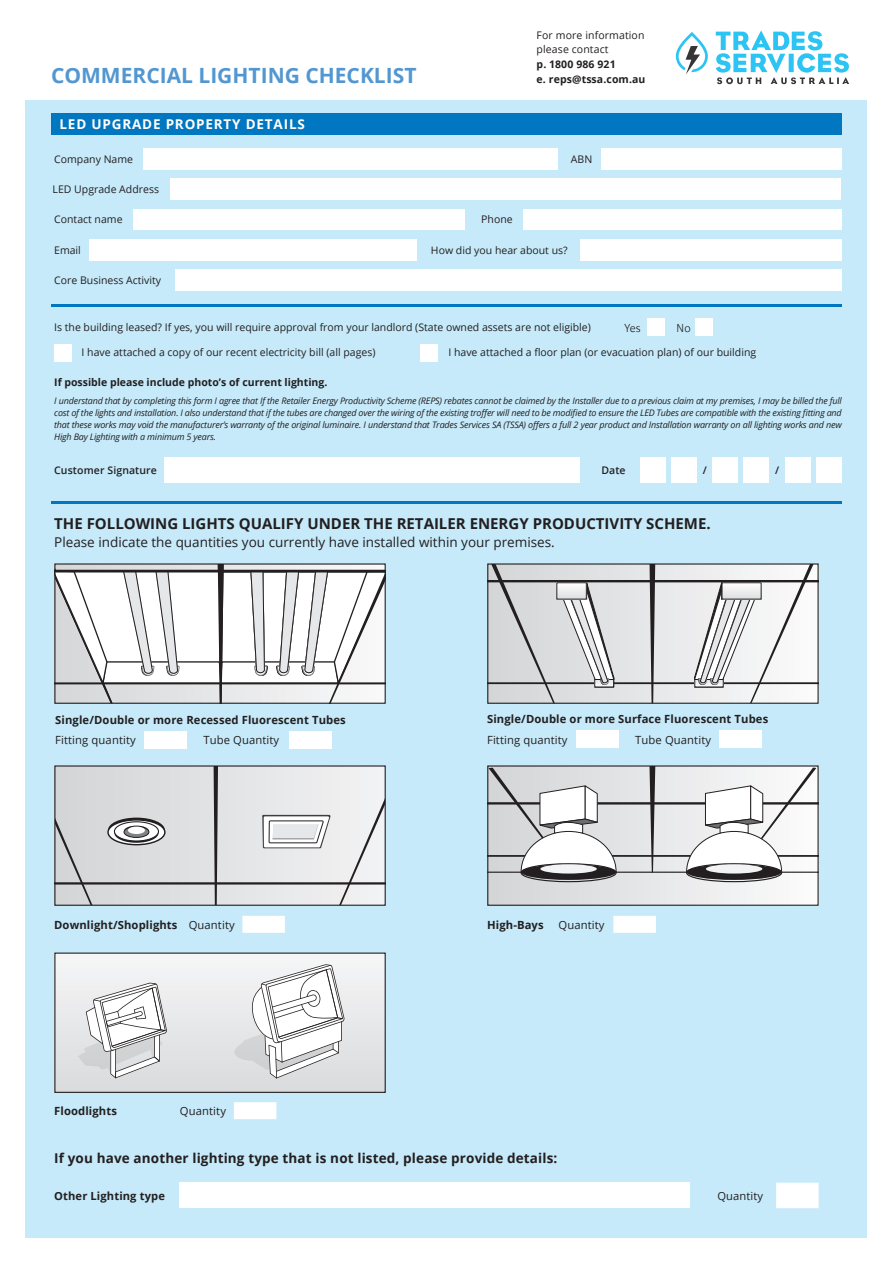
<style>
.page{position:relative;width:893px;height:1263px;background:#fff}
.page>*{position:absolute;margin:0;border:0;box-sizing:border-box;transform-origin:0 0}
.t1{font:700 21px "Open Sans";color:#5297d1}
.t2{font:700 15px "Open Sans";color:#231f20}
.t3{font:13.5px "Open Sans";color:#231f20}
.t4{font:700 13.5px "Open Sans";letter-spacing:.01em;color:#231f20}
.t5{font:700 13.5px "Open Sans";letter-spacing:.06em;color:#fff}
.t6{font:12px "Foundry Sterling";color:#231f20}
.t7{font:700 11.25px "Open Sans";letter-spacing:.01em;color:#231f20}
.t8{font:11.25px "Open Sans";letter-spacing:.01em;color:#231f20}
.t9{font:700 11.1px "Open Sans";letter-spacing:.01em;color:#231f20}
.t10{font:11.1px "Open Sans";letter-spacing:.01em;color:#231f20}
.t11{font:10.5px/15px "Open Sans";color:#231f20}
.t12{font:700 10.5px "Open Sans";color:#231f20}
.t13{font:600 10.5px "Open Sans";letter-spacing:.01em;color:#231f20}
.t14{font:10.35px "Open Sans";color:#231f20}
.t15{font:italic 9px/12px "Open Sans";letter-spacing:-.02em;color:#231f20;text-align:justify}
.s1{font-weight:700}
</style>
<div class="page">
<div style="left:26px;top:100px;width:841px;height:1137px;background:#c6eafa"></div>
<div style="left:51px;top:114px;width:791px;height:21px;background:#0077c0"></div>
<hr style="left:51px;top:305px;width:791px;height:2px;background:#0077c0">
<hr style="left:51px;top:502px;width:791px;height:2px;background:#0077c0">
<div style="left:648px;top:319px;width:17px;height:17px;background:#fff"></div>
<div style="left:696px;top:319px;width:17px;height:17px;background:#fff"></div>
<div style="left:144px;top:732px;width:42px;height:17px;background:#fff"></div>
<div style="left:289px;top:732px;width:43px;height:17px;background:#fff"></div>
<svg style="left:56px;top:565px;width:328px;height:137px;background:#e2e2e2"></svg>
<hr style="left:55px;top:570px;width:330px;height:2px;background:#231f20">
<div style="left:54px;top:563px;width:332px;height:141px;border:1px solid #231f20"></div>
<div style="left:577px;top:731px;width:42px;height:17px;background:#fff"></div>
<div style="left:719px;top:731px;width:42px;height:17px;background:#fff"></div>
<svg style="left:489px;top:565px;width:328px;height:137px;background:#e6e7e8"></svg>
<svg style="left:650px;top:565px;width:5px;height:137px"></svg>
<hr style="left:488px;top:682px;width:330px;height:2px;background:#231f20">
<hr style="left:488px;top:580px;width:330px;height:2px;background:#231f20">
<svg style="left:694px;top:565px;width:119px;height:137px;background:#dedede"></svg>
<div style="left:722px;top:583px;width:39px;height:16px;background:linear-gradient(to right,#ededee,#ededee)"></div>
<svg style="left:491px;top:565px;width:123px;height:137px;background:#ccccce"></svg>
<svg style="left:559px;top:585px;width:25px;height:12px"></svg>
<div style="left:487px;top:563px;width:332px;height:141px;border:1px solid #231f20"></div>
<div style="left:601px;top:149px;width:241px;height:21px;background:#fff"></div>
<div style="left:143px;top:149px;width:415px;height:21px;background:#fff"></div>
<div style="left:170px;top:179px;width:670px;height:21px;background:#fff"></div>
<div style="left:175px;top:269px;width:667px;height:22px;background:#fff"></div>
<div style="left:133px;top:209px;width:331px;height:21px;background:#fff"></div>
<div style="left:523px;top:209px;width:319px;height:21px;background:#fff"></div>
<div style="left:89px;top:239px;width:328px;height:21px;background:#fff"></div>
<div style="left:580px;top:239px;width:262px;height:21px;background:#fff"></div>
<div style="left:54px;top:345px;width:17px;height:17px;background:#fff"></div>
<div style="left:421px;top:345px;width:17px;height:17px;background:#fff"></div>
<div style="left:164px;top:457px;width:416px;height:26px;background:#fff"></div>
<div style="left:640px;top:457px;width:25px;height:26px;background:#fff"></div>
<div style="left:671px;top:457px;width:25px;height:26px;background:#fff"></div>
<div style="left:713px;top:457px;width:25px;height:26px;background:#fff"></div>
<div style="left:744px;top:457px;width:25px;height:26px;background:#fff"></div>
<div style="left:785px;top:457px;width:26px;height:26px;background:#fff"></div>
<div style="left:816px;top:457px;width:26px;height:26px;background:#fff"></div>
<svg style="left:676px;top:32px;width:32px;height:42px"></svg>
<svg style="left:716px;top:31px;width:133px;height:53px"></svg>
<div style="left:488px;top:766px;width:330px;height:139px;background:linear-gradient(to right,#d0d1d3,#f8f8f9)"></div>
<hr style="left:488px;top:871px;width:330px;height:2px;background:#231f20">
<svg style="left:649px;top:767px;width:6px;height:105px"></svg>
<hr style="left:488px;top:855px;width:330px;height:2px;background:#231f20">
<hr style="left:488px;top:802px;width:330px;height:2px;background:#231f20">
<svg style="left:686px;top:767px;width:130px;height:105px;background:#e8e8e8"></svg>
<div style="left:686px;top:863px;width:96px;height:19px;border:1px solid #231f20;border-radius:50%"></div>
<div style="left:687px;top:864px;width:95px;height:16px;background:#231f20;border-radius:50%"></div>
<div style="left:706px;top:864px;width:56px;height:9px;background:#f2f3f4;border-radius:50%"></div>
<svg style="left:489px;top:768px;width:128px;height:104px;background:#d8d8d9"></svg>
<div style="left:520px;top:863px;width:97px;height:19px;border:1px solid #231f20;border-radius:50%"></div>
<div style="left:521px;top:864px;width:95px;height:16px;background:#231f20;border-radius:50%"></div>
<div style="left:540px;top:864px;width:57px;height:9px;background:#f2f3f4;border-radius:50%"></div>
<div style="left:487px;top:765px;width:332px;height:141px;border:1px solid #231f20"></div>
<svg style="left:613px;top:916px;width:43px;height:17px"></svg>
<div style="left:55px;top:766px;width:330px;height:139px;background:linear-gradient(to right,#d2d3d5,#f0f0f1)"></div>
<svg style="left:56px;top:818px;width:36px;height:86px;background:#c9cacc"></svg>
<svg style="left:214px;top:767px;width:4px;height:137px"></svg>
<svg style="left:339px;top:798px;width:45px;height:106px;background:#e5e5e6"></svg>
<hr style="left:55px;top:882px;width:330px;height:2px;background:#231f20">
<svg style="left:262px;top:815px;width:69px;height:33px;background:#d4d4d5"></svg>
<div style="left:107px;top:819px;width:59px;height:26px;border:1px solid #231f20;border-radius:50%"></div>
<svg style="left:108px;top:817px;width:57px;height:26px"></svg>
<div style="left:114px;top:821px;width:45px;height:20px;border:1px solid #231f20;border-radius:50%"></div>
<div style="left:128px;top:826px;width:17px;height:8px;background:#fff;border-radius:50%"></div>
<div style="left:54px;top:765px;width:332px;height:141px;border:1px solid #231f20"></div>
<svg style="left:242px;top:916px;width:43px;height:17px"></svg>
<div style="left:55px;top:953px;width:330px;height:139px;background:linear-gradient(to bottom,#f6f6f7,#dadbdd)"></div>
<svg style="left:234px;top:964px;width:111px;height:114px;background:#dfe0e0"></svg>
<svg style="left:78px;top:983px;width:89px;height:95px;background:#d8d8d9"></svg>
<div style="left:54px;top:952px;width:332px;height:141px;border:1px solid #231f20"></div>
<svg style="left:234px;top:1102px;width:42px;height:17px"></svg>
<svg style="left:776px;top:1183px;width:43px;height:25px"></svg>
<div style="left:179px;top:1183px;width:510px;height:25px;background:#fff"></div>
<p class="t1" style="left:51px;top:61px;width:367px">COMMERCIAL LIGHTING CHECKLIST</p>
<p class="t5" style="left:60px;top:115px;width:247px">LED UPGRADE PROPERTY DETAILS</p>
<p class="t11" style="left:537px;top:27px;width:109px">For more information</p>
<p class="t11" style="left:537px;top:41px;width:81px">please contact <span class="s1">p. 1800 986 921</span></p>
<p class="t12" style="left:537px;top:71px;width:110px">e. reps@tssa.com.au</p>
<p class="t11" style="left:54px;top:151px;width:80px">Company Name</p>
<p class="t11" style="left:571px;top:151px;width:23px">ABN</p>
<p class="t11" style="left:53px;top:182px;width:108px">LED Upgrade Address</p>
<p class="t11" style="left:54px;top:212px;width:70px">Contact name</p>
<p class="t11" style="left:481px;top:212px;width:33px">Phone</p>
<p class="t11" style="left:54px;top:242px;width:28px">Email</p>
<p class="t14" style="left:431px;top:243px;width:138px">How did you hear about us?</p>
<p class="t11" style="left:54px;top:272px;width:108px">Core Business Activity</p>
<p class="t11" style="left:54px;top:320px;width:538px">Is the building leased? If yes, you will require approval from your landlord (State owned assets are not eligible)</p>
<p class="t6" style="left:624px;top:321px;width:18px">Yes</p>
<p class="t6" style="left:677px;top:321px;width:16px">No</p>
<p class="t11" style="left:82px;top:344px;width:295px">I have attached a copy of our recent electricity bill (all pages)</p>
<p class="t11" style="left:448px;top:344px;width:309px">I have attached a floor plan (or evacuation plan) of our building</p>
<p class="t12" style="left:54px;top:374px;width:275px">If possible please include photo’s of current lighting.</p>
<p class="t15" style="left:54px;top:394px;width:789px">I understand that by completing this form I agree that If the Retailer Energy Productivity Scheme (REPS) rebates cannot be claimed by the Installer due to a previous claim at my premises, I may be billed the full cost of the lights and installation. I also understand that if the tubes are changed over the wiring of the existing troffer will need to be modified to ensure the LED Tubes are compatible with the existing fitting and that these works may void the manufacturer’s warranty of the original luminaire. I understand that Trades Services SA (TSSA) offers a full 2 year product and Installation warranty on all lighting works and new High Bay Lighting with a minimum 5 years.</p>
<p class="t13" style="left:54px;top:463px;width:104px">Customer Signature</p>
<p class="t13" style="left:601px;top:463px;width:26px">Date</p>
<p class="t13" style="left:703px;top:463px;width:6px">/</p>
<p class="t13" style="left:775px;top:463px;width:6px">/</p>
<p class="t2" style="left:54px;top:513px;width:658px">THE FOLLOWING LIGHTS QUALIFY UNDER THE RETAILER ENERGY PRODUCTIVITY SCHEME.</p>
<p class="t3" style="left:54px;top:533px;width:502px">Please indicate the quantities you currently have installed within your premises.</p>
<p class="t7" style="left:55px;top:712px;width:292px">Single/Double or more Recessed Fluorescent Tubes</p>
<p class="t8" style="left:55px;top:732px;width:82px">Fitting quantity</p>
<p class="t8" style="left:203px;top:732px;width:77px">Tube Quantity</p>
<p class="t7" style="left:487px;top:711px;width:283px">Single/Double or more Surface Fluorescent Tubes</p>
<p class="t8" style="left:487px;top:732px;width:82px">Fitting quantity</p>
<p class="t8" style="left:635px;top:732px;width:77px">Tube Quantity</p>
<p class="t7" style="left:54px;top:917px;width:125px">Downlight/Shoplights</p>
<p class="t7" style="left:487px;top:917px;width:58px">High-Bays</p>
<p class="t8" style="left:558px;top:917px;width:48px">Quantity</p>
<p class="t8" style="left:189px;top:917px;width:48px">Quantity</p>
<p class="t7" style="left:54px;top:1103px;width:64px">Floodlights</p>
<p class="t8" style="left:180px;top:1103px;width:48px">Quantity</p>
<p class="t4" style="left:54px;top:1148px;width:505px">If you have another lighting type that is not listed, please provide details:</p>
<p class="t9" style="left:54px;top:1188px;width:112px">Other Lighting type</p>
<p class="t10" style="left:717px;top:1188px;width:47px">Quantity</p>
</div>
